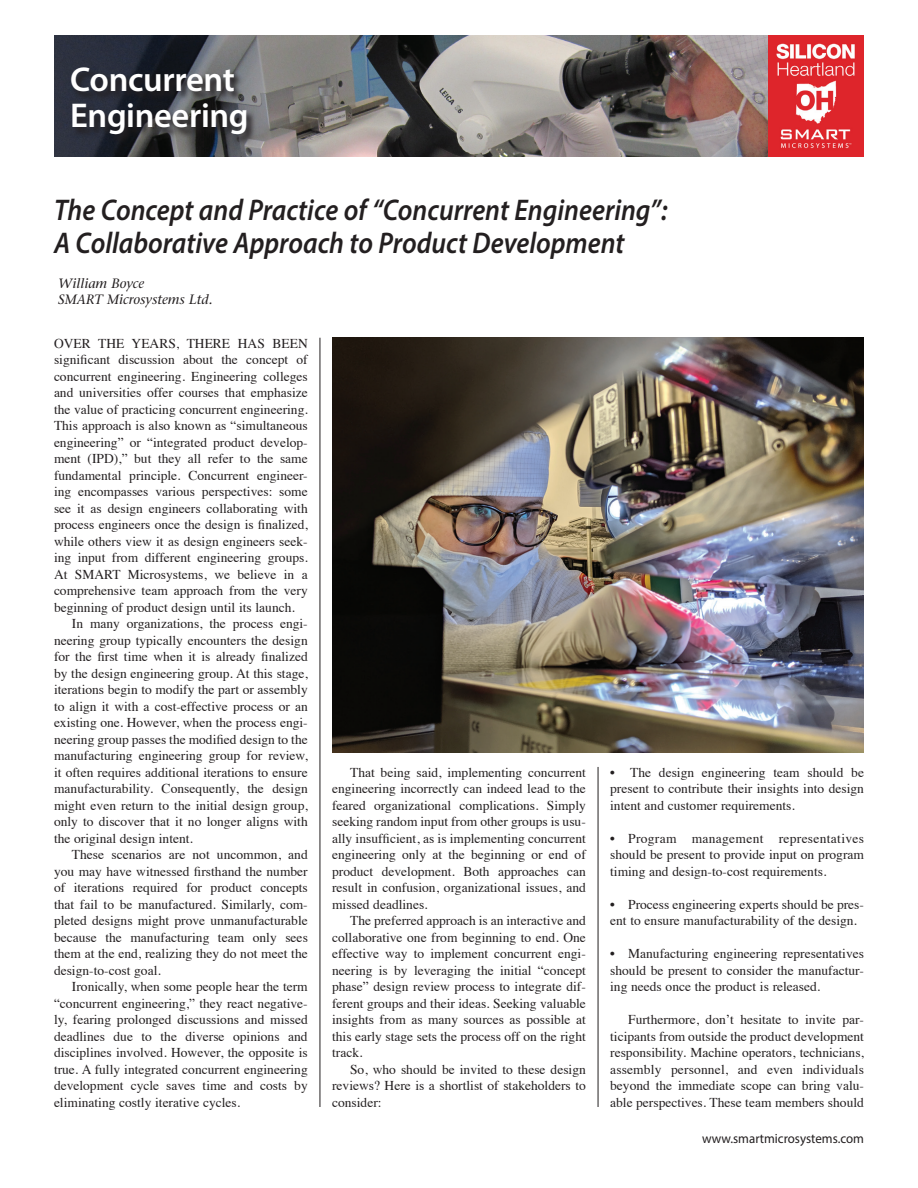
<style>
.page{position:relative;width:918px;height:1188px;background:#fff}
.page>*{position:absolute;margin:0;border:0;box-sizing:border-box;transform-origin:0 0}
.t1{font:600 34.5px/36px "Myriad Pro";letter-spacing:-.01em;color:#fff}
.t2{font:italic 600 30px/33px "Myriad Pro";color:#231f20;scale:.9 1}
.t3{font:13.5px/16.5px "Times";color:#231f20;text-align:justify}
.t4{font:italic 500 13.5px/16.5px "Stone Serif Std";color:#231f20}
.t5{font:13.5px "Myriad Pro";color:#231f20;scale:.96 1}
</style>
<div class="page">
<img style="left:54px;top:35px;width:715px;height:122px">
<svg style="left:71px;top:67px;width:186px;height:79px;background:#36373d"></svg>
<img style="left:769px;top:35px;width:95px;height:122px">
<hr style="left:320px;top:338px;width:1px;height:769px;background:#231f20">
<hr style="left:598px;top:767px;width:1px;height:340px;background:#231f20">
<img style="left:332px;top:338px;width:532px;height:414px">
<h1 class="t1" style="left:70px;top:61px;width:180px">Concurrent<br>Engineering</h1>
<h2 class="t2" style="left:54px;top:192px;width:683px">The Concept and Practice of “Concurrent Engineering”:<br>A Collaborative Approach to Product Development</h2>
<p class="t4" style="left:58px;top:275px;width:156px">William Boyce<br>SMART Microsystems Ltd.</p>
<p class="t3" style="left:54px;top:334px;width:255px">OVER THE YEARS, THERE HAS BEEN</p>
<p class="t3" style="left:54px;top:350px;width:255px">significant discussion about the concept of</p>
<p class="t3" style="left:54px;top:367px;width:255px">concurrent engineering. Engineering colleges</p>
<p class="t3" style="left:54px;top:383px;width:255px">and universities offer courses that emphasize</p>
<p class="t3" style="left:54px;top:400px;width:255px">the value of practicing concurrent engineering.</p>
<p class="t3" style="left:54px;top:416px;width:255px">This approach is also known as “simultaneous</p>
<p class="t3" style="left:54px;top:433px;width:255px">engineering” or “integrated product develop-</p>
<p class="t3" style="left:54px;top:449px;width:255px">ment (IPD),” but they all refer to the same</p>
<p class="t3" style="left:54px;top:466px;width:255px">fundamental principle. Concurrent engineer-</p>
<p class="t3" style="left:54px;top:482px;width:255px">ing encompasses various perspectives: some</p>
<p class="t3" style="left:54px;top:499px;width:255px">see it as design engineers collaborating with</p>
<p class="t3" style="left:54px;top:515px;width:255px">process engineers once the design is finalized,</p>
<p class="t3" style="left:54px;top:532px;width:255px">while others view it as design engineers seek-</p>
<p class="t3" style="left:54px;top:548px;width:255px">ing input from different engineering groups.</p>
<p class="t3" style="left:54px;top:565px;width:255px">At SMART Microsystems, we believe in a</p>
<p class="t3" style="left:54px;top:581px;width:255px">comprehensive team approach from the very</p>
<p class="t3" style="left:54px;top:598px;width:242px">beginning of product design until its launch.</p>
<p class="t3" style="left:72px;top:614px;width:237px">In many organizations, the process engi-</p>
<p class="t3" style="left:54px;top:631px;width:255px">neering group typically encounters the design</p>
<p class="t3" style="left:54px;top:647px;width:255px">for the first time when it is already finalized</p>
<p class="t3" style="left:54px;top:664px;width:255px">by the design engineering group. At this stage,</p>
<p class="t3" style="left:54px;top:680px;width:255px">iterations begin to modify the part or assembly</p>
<p class="t3" style="left:54px;top:697px;width:255px">to align it with a cost-effective process or an</p>
<p class="t3" style="left:54px;top:713px;width:255px">existing one. However, when the process engi-</p>
<p class="t3" style="left:54px;top:730px;width:255px">neering group passes the modified design to the</p>
<p class="t3" style="left:54px;top:746px;width:255px">manufacturing engineering group for review,</p>
<p class="t3" style="left:54px;top:763px;width:255px">it often requires additional iterations to ensure</p>
<p class="t3" style="left:54px;top:779px;width:255px">manufacturability. Consequently, the design</p>
<p class="t3" style="left:54px;top:796px;width:255px">might even return to the initial design group,</p>
<p class="t3" style="left:54px;top:812px;width:255px">only to discover that it no longer aligns with</p>
<p class="t3" style="left:54px;top:829px;width:140px">the original design intent.</p>
<p class="t3" style="left:72px;top:845px;width:237px">These scenarios are not uncommon, and</p>
<p class="t3" style="left:54px;top:862px;width:255px">you may have witnessed firsthand the number</p>
<p class="t3" style="left:54px;top:878px;width:255px">of iterations required for product concepts</p>
<p class="t3" style="left:54px;top:895px;width:255px">that fail to be manufactured. Similarly, com-</p>
<p class="t3" style="left:54px;top:911px;width:255px">pleted designs might prove unmanufacturable</p>
<p class="t3" style="left:54px;top:928px;width:255px">because the manufacturing team only sees</p>
<p class="t3" style="left:54px;top:944px;width:255px">them at the end, realizing they do not meet the</p>
<p class="t3" style="left:54px;top:961px;width:108px">design-to-cost goal.</p>
<p class="t3" style="left:72px;top:977px;width:237px">Ironically, when some people hear the term</p>
<p class="t3" style="left:54px;top:994px;width:255px">“concurrent engineering,” they react negative-</p>
<p class="t3" style="left:54px;top:1010px;width:255px">ly, fearing prolonged discussions and missed</p>
<p class="t3" style="left:54px;top:1027px;width:255px">deadlines due to the diverse opinions and</p>
<p class="t3" style="left:54px;top:1043px;width:255px">disciplines involved. However, the opposite is</p>
<p class="t3" style="left:54px;top:1060px;width:255px">true. A fully integrated concurrent engineering</p>
<p class="t3" style="left:54px;top:1076px;width:255px">development cycle saves time and costs by</p>
<p class="t3" style="left:54px;top:1093px;width:188px">eliminating costly iterative cycles.</p>
<p class="t3" style="left:332px;top:763px;width:255px;text-indent:18px">That being said, implementing concurrent engineering incorrectly can indeed lead to the feared organizational complications. Simply seeking random input from other groups is usu&shy;ally insufficient, as is implementing concurrent engineering only at the beginning or end of product development. Both approaches can result in confusion, organizational issues, and missed deadlines.</p>
<p class="t3" style="left:332px;top:911px;width:255px;text-indent:18px">The preferred approach is an interactive and collaborative one from beginning to end. One effective way to implement concurrent engi&shy;neering is by leveraging the initial “concept phase” design review process to integrate dif&shy;ferent groups and their ideas. Seeking valuable insights from as many sources as possible at this early stage sets the process off on the right track.</p>
<p class="t3" style="left:332px;top:1060px;width:255px;text-indent:18px">So, who should be invited to these design reviews? Here is a shortlist of stakeholders to consider:</p>
<p class="t3" style="left:610px;top:763px;width:255px">• The design engineering team should be present to contribute their insights into design intent and customer requirements.</p>
<p class="t3" style="left:610px;top:829px;width:255px">• Program management representatives should be present to provide input on program timing and design-to-cost requirements.</p>
<p class="t3" style="left:610px;top:895px;width:255px">• Process engineering experts should be pres&shy;ent to ensure manufacturability of the design.</p>
<p class="t3" style="left:610px;top:944px;width:255px">• Manufacturing engineering representatives should be present to consider the manufactur&shy;ing needs once the product is released.</p>
<p class="t3" style="left:610px;top:1010px;width:255px;text-indent:18px">Furthermore, don’t hesitate to invite par&shy;ticipants from outside the product development responsibility. Machine operators, technicians, assembly personnel, and even individuals beyond the immediate scope can bring valu&shy;able perspectives. These team members should</p>
<p class="t5" style="left:702px;top:1131px;width:170px">www.smartmicrosystems.com</p>
</div>
